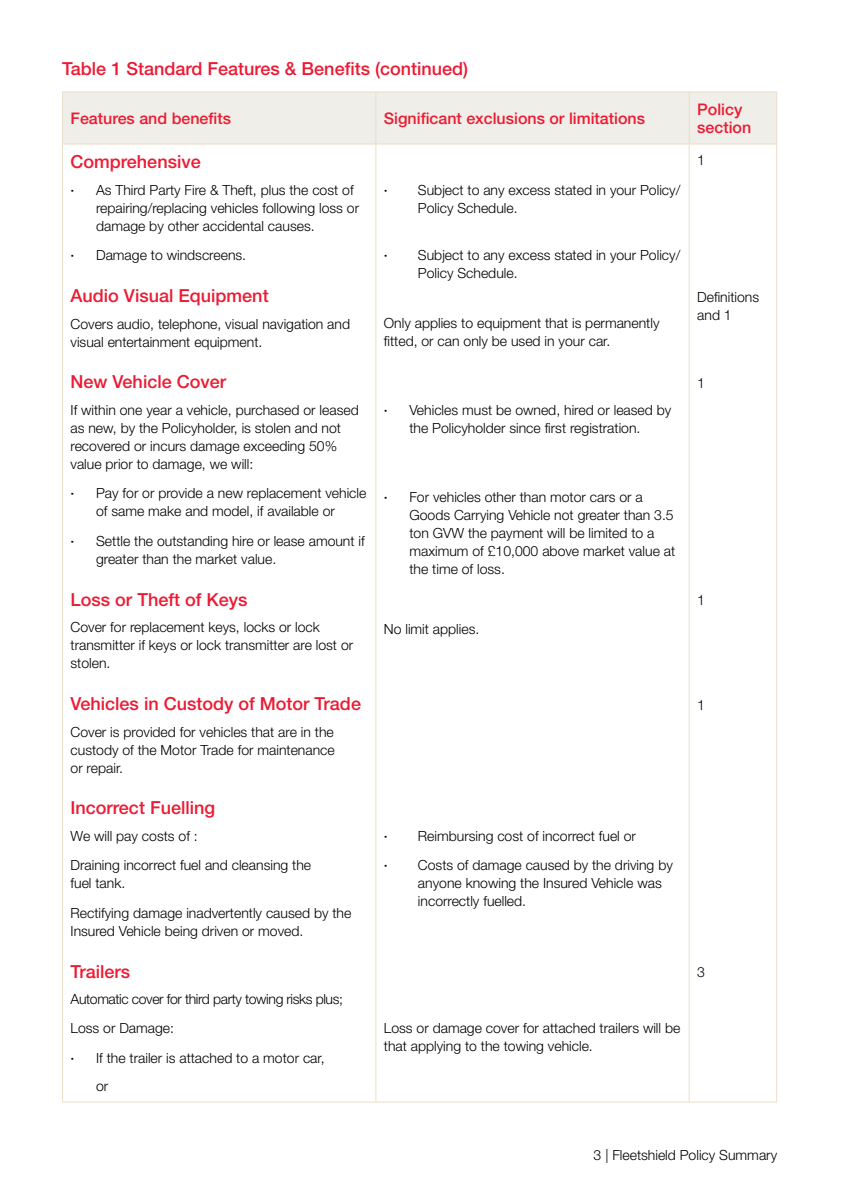
<style>
.page{position:relative;width:841px;height:1192px;background:#fff}
.page>*{position:absolute;margin:0;border:0;box-sizing:border-box;transform-origin:0 0}
.PARA_HEADER{font:500 18px "Helvetica Neue LT Pro";color:#ed1a33}
.BODY{font:500 16px/18px "Helvetica Neue LT Pro";color:#ed1a33}
.BODY-2{font:300 14px/18px "Helvetica Neue LT Pro";color:#000001}
.BODY-3{font:300 14px "Helvetica Neue LT Pro";letter-spacing:-.025em;color:#000001}
.s1{font-weight:500}
</style>
<div class="page">
<div style="left:63px;top:92px;width:712px;height:51px;background:#efeee8"></div>
<hr style="left:62px;top:144px;width:1px;height:957px;background:#e9deca">
<hr style="left:375px;top:144px;width:1px;height:957px;background:#e9deca">
<hr style="left:688px;top:144px;width:1px;height:957px;background:#e9deca">
<hr style="left:775px;top:144px;width:1px;height:957px;background:#e9deca">
<hr style="left:62px;top:1101px;width:313px;height:1px;background:#e9deca">
<hr style="left:375px;top:1101px;width:313px;height:1px;background:#e9deca">
<hr style="left:688px;top:1101px;width:88px;height:1px;background:#e9deca">
<hr style="left:62px;top:91px;width:313px;height:1px;background:#e9deca">
<hr style="left:62px;top:92px;width:1px;height:51px;background:#e9deca">
<hr style="left:375px;top:91px;width:313px;height:1px;background:#e9deca">
<hr style="left:375px;top:92px;width:1px;height:51px;background:#e9deca">
<hr style="left:688px;top:91px;width:88px;height:1px;background:#e9deca">
<hr style="left:688px;top:92px;width:1px;height:51px;background:#e9deca">
<hr style="left:775px;top:92px;width:1px;height:51px;background:#e9deca">
<hr style="left:62px;top:143px;width:313px;height:1px;background:#e9deca">
<hr style="left:375px;top:143px;width:313px;height:1px;background:#e9deca">
<hr style="left:688px;top:143px;width:88px;height:1px;background:#e9deca">
<p class="PARA_HEADER" style="left:62px;top:58px;width:407px">Table 1 Standard Features &amp; Benefits (continued)</p>
<p class="BODY" style="left:70px;top:109px;width:162px">Features and benefits</p>
<p class="BODY" style="left:383px;top:109px;width:262px">Significant exclusions or limitations</p>
<p class="BODY" style="left:696px;top:100px;width:55px">Policy section</p>
<p class="PARA_HEADER" style="left:70px;top:151px;width:132px">Comprehensive</p>
<p class="BODY-2" style="left:96px;top:180px;width:264px;text-indent:-26px"><span class="s1">·</span> As Third Party Fire &amp; Theft, plus the cost of repairing/replacing vehicles following loss or damage by other accidental causes.</p>
<p class="BODY-2" style="left:70px;top:246px;width:177px"><span class="s1">·</span> Damage to windscreens.</p>
<p class="PARA_HEADER" style="left:70px;top:285px;width:199px">Audio Visual Equipment</p>
<p class="BODY-2" style="left:70px;top:314px;width:281px">Covers audio, telephone, visual navigation and visual entertainment equipment.</p>
<p class="PARA_HEADER" style="left:70px;top:371px;width:157px">New Vehicle Cover</p>
<p class="BODY-2" style="left:70px;top:400px;width:289px">If within one year a vehicle, purchased or leased as new, by the Policyholder, is stolen and not recovered or incurs damage exceeding 50% value prior to damage, we will:</p>
<p class="BODY-2" style="left:70px;top:484px;width:297px;text-align:center"><span class="s1">·</span> Pay for or provide a new replacement vehicle of same make and model, if available or</p>
<p class="BODY-2" style="left:96px;top:531px;width:270px;text-indent:-26px"><span class="s1">·</span> Settle the outstanding hire or lease amount if greater than the market value.</p>
<p class="PARA_HEADER" style="left:70px;top:588px;width:178px">Loss or Theft of Keys</p>
<p class="BODY-2" style="left:70px;top:617px;width:284px">Cover for replacement keys, locks or lock transmitter if keys or lock transmitter are lost or stolen.</p>
<p class="PARA_HEADER" style="left:70px;top:692px;width:292px">Vehicles in Custody of Motor Trade</p>
<p class="BODY-2" style="left:70px;top:722px;width:266px;text-align:justify">Cover is provided for vehicles that are in the custody of the Motor Trade for maintenance or repair.</p>
<p class="PARA_HEADER" style="left:70px;top:797px;width:146px">Incorrect Fuelling</p>
<p class="BODY-2" style="left:70px;top:826px;width:129px">We will pay costs of :</p>
<p class="BODY-2" style="left:70px;top:855px;width:242px">Draining incorrect fuel and cleansing the fuel tank.</p>
<p class="BODY-2" style="left:70px;top:903px;width:282px">Rectifying damage inadvertently caused by the<br>Insured Vehicle being driven or moved.</p>
<p class="PARA_HEADER" style="left:70px;top:960px;width:61px">Trailers</p>
<p class="BODY-3" style="left:70px;top:990px;width:274px">Automatic cover for third party towing risks plus;</p>
<p class="BODY-2" style="left:70px;top:1018px;width:105px">Loss or Damage:</p>
<p class="BODY-2" style="left:70px;top:1048px;width:255px"><span class="s1">·</span> If the trailer is attached to a motor car,</p>
<p class="BODY-2" style="left:96px;top:1076px;width:14px">or</p>
<p class="BODY-2" style="left:696px;top:151px;width:9px">1</p>
<p class="BODY-2" style="left:417px;top:180px;width:264px;text-indent:-34px"><span class="s1">·</span> Subject to any excess stated in your Policy/<br>Policy Schedule.</p>
<p class="BODY-2" style="left:417px;top:246px;width:264px;text-indent:-34px"><span class="s1">·</span> Subject to any excess stated in your Policy/<br>Policy Schedule.</p>
<p class="BODY-2" style="left:383px;top:314px;width:277px">Only applies to equipment that is permanently fitted, or can only be used in your car.</p>
<p class="BODY-2" style="left:696px;top:287px;width:63px">Definitions and 1</p>
<p class="BODY-2" style="left:696px;top:373px;width:9px">1</p>
<p class="BODY-2" style="left:383px;top:400px;width:289px;text-align:center"><span class="s1">·</span> Vehicles must be owned, hired or leased by the Policyholder since first registration.</p>
<p class="BODY-2" style="left:409px;top:487px;width:267px;text-indent:-26px"><span class="s1">·</span> For vehicles other than motor cars or a Goods Carrying Vehicle not greater than 3.5 ton GVW the payment will be limited to a maximum of £10,000 above market value at the time of loss.</p>
<p class="BODY-2" style="left:696px;top:590px;width:9px">1</p>
<p class="BODY-2" style="left:383px;top:619px;width:97px">No limit applies.</p>
<p class="BODY-2" style="left:696px;top:695px;width:9px">1</p>
<p class="BODY-2" style="left:383px;top:826px;width:253px"><span class="s1">·</span> Reimbursing cost of incorrect fuel or</p>
<p class="BODY-2" style="left:417px;top:855px;width:256px;text-indent:-34px"><span class="s1">·</span> Costs of damage caused by the driving by anyone knowing the Insured Vehicle was incorrectly fuelled.</p>
<p class="BODY-2" style="left:696px;top:962px;width:9px">3</p>
<p class="BODY-2" style="left:383px;top:1018px;width:298px">Loss or damage cover for attached trailers will be that applying to the towing vehicle.</p>
<p class="BODY-2" style="left:593px;top:1145px;width:185px">3 | Fleetshield Policy Summary</p>
</div>
